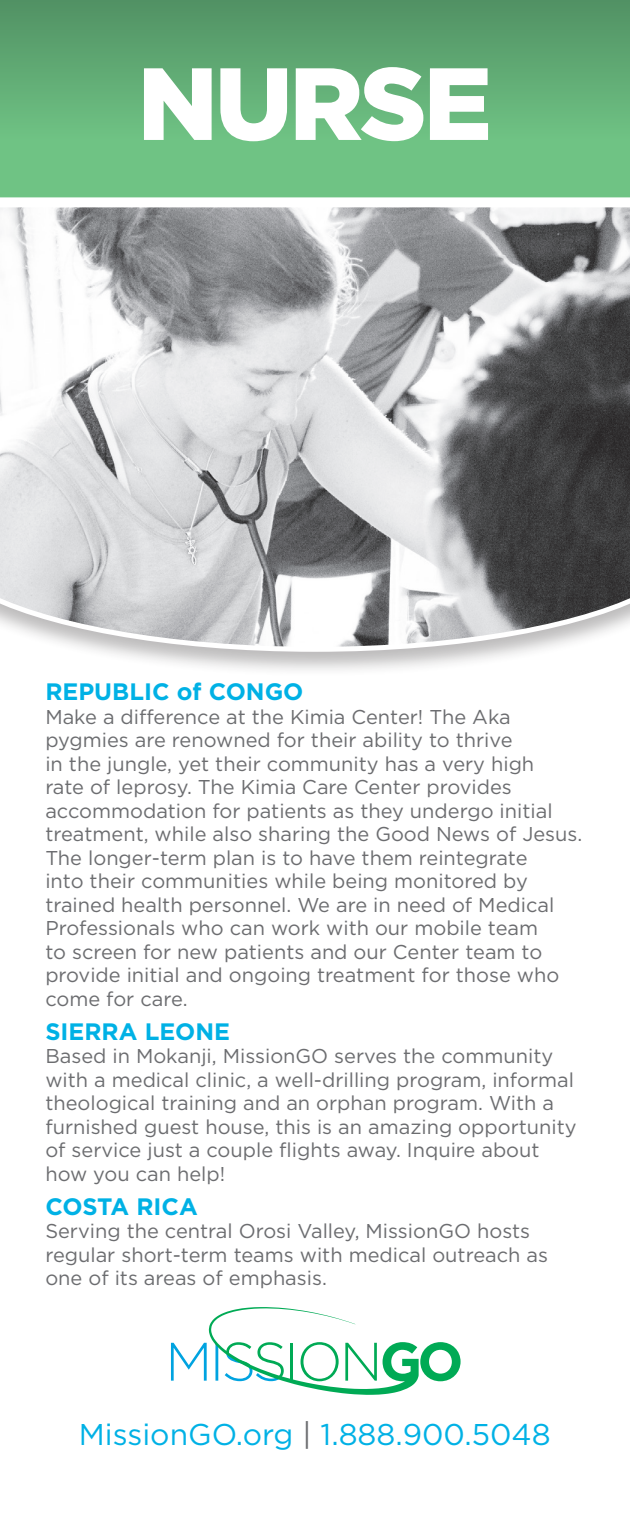
<style>
.page{position:relative;width:630px;height:1530px;background:#fff}
.page>*{position:absolute;margin:0;border:0;box-sizing:border-box;transform-origin:0 0}
.t1{font:900 102.25px "Gotham";letter-spacing:-.03em;color:#fff}
.t2{font:30px "Gotham";color:#00b1e5}
.t3{font:700 23.75px "Gotham";color:#00b1e5}
.t4{font:20px/23.5px "Gotham";color:#6c6d70}
.s1{color:#6c6d70}
</style>
<div class="page">
<svg style="left:0;top:0;width:630px;height:197px"></svg>
<div style="left:0;top:197px;width:630px;height:480px;background:#231f20;opacity:.3"></div>
<svg style="left:0;top:207px;width:630px;height:447px"></svg>
<div style="left:0;top:197px;width:630px;height:10px;background:#fff"></div>
<svg style="left:171px;top:1307px;width:290px;height:88px"></svg>
<h1 class="t1" style="left:138px;top:33px;width:356px">NURSE</h1>
<p class="t3" style="left:45px;top:676px;width:260px">REPUBLIC of CONGO</p>
<p class="t4" style="left:45px;top:705px;width:539px">Make a difference at the Kimia Center! The Aka pygmies are renowned for their ability to thrive<br>in the jungle, yet their community has a very high<br>rate of leprosy. The Kimia Care Center provides accommodation for patients as they undergo initial treatment, while also sharing the Good News of Jesus.<br>The longer-term plan is to have them reintegrate<br>into their communities while being monitored by trained health personnel. We are in need of Medical Professionals who can work with our mobile team<br>to screen for new patients and our Center team to provide initial and ongoing treatment for those who come for care.</p>
<p class="t3" style="left:45px;top:1016px;width:186px">SIERRA LEONE</p>
<p class="t4" style="left:45px;top:1044px;width:533px">Based in Mokanji, MissionGO serves the community with a medical clinic, a well-drilling program, informal theological training and an orphan program. With a furnished guest house, this is an amazing opportunity of service just a couple flights away. Inquire about how you can help!</p>
<p class="t3" style="left:45px;top:1190px;width:154px">COSTA RICA</p>
<p class="t4" style="left:45px;top:1219px;width:504px">Serving the central Orosi Valley, MissionGO hosts regular short-term teams with medical outreach as one of its areas of emphasis.</p>
<h2 class="t2" style="left:79px;top:1415px;width:473px">MissionGO.org <span class="s1">|</span> 1.888.900.5048</h2>
</div>
